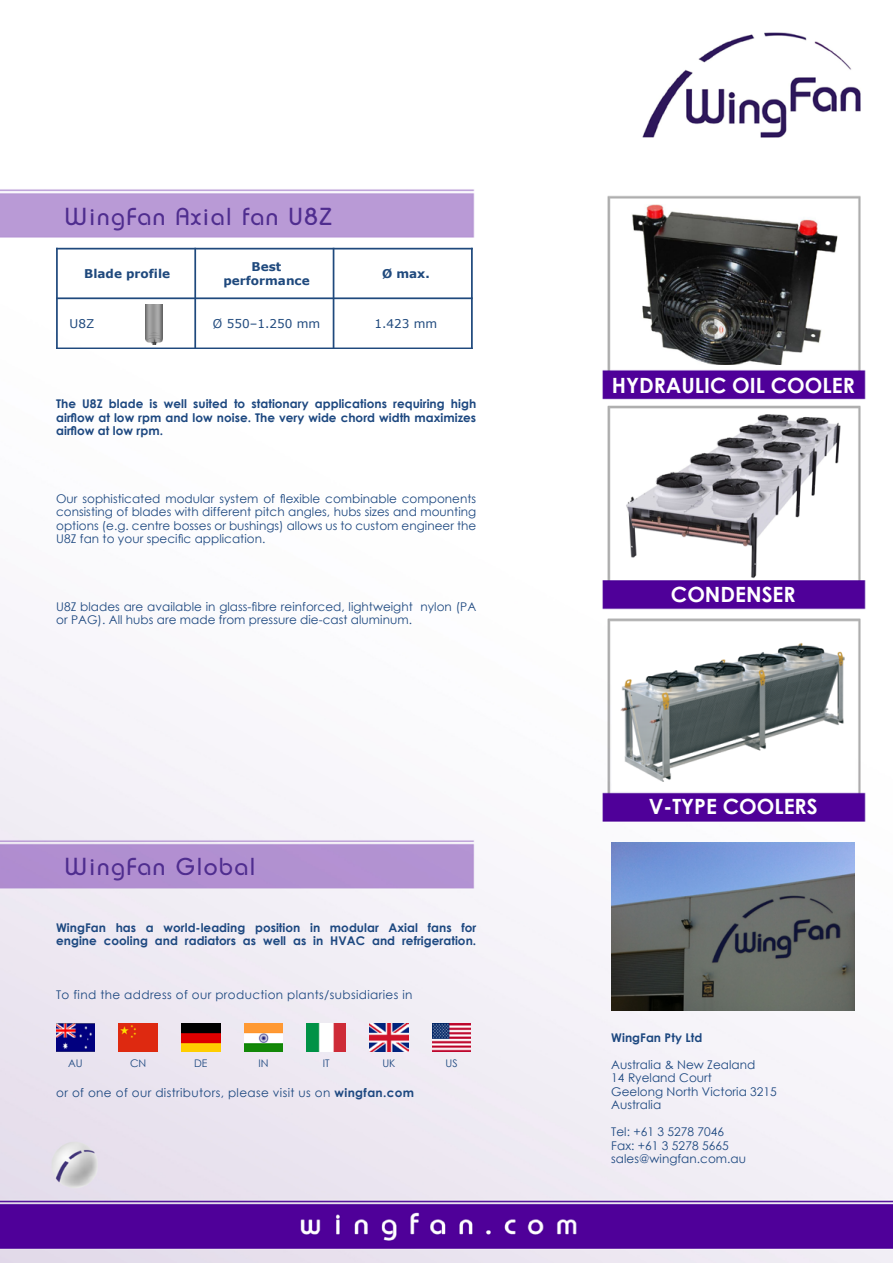
<style>
.page{position:relative;width:893px;height:1263px;background:#fff}
.page>*{position:absolute;margin:0;border:0;box-sizing:border-box;transform-origin:0 0}
.t1{font:25.5px "Opal";letter-spacing:.05em;color:#4f2d8f}
.t2{font:700 21px "Century Gothic";color:#fff}
.t3{font:12px/13.5px "Century Gothic";letter-spacing:.005em;color:#1d4880}
.t4{font:700 12px/13.5px "Century Gothic";letter-spacing:.005em;color:#1d4880}
.t5{font:12px "Century Gothic";letter-spacing:.03em;color:#1d4880}
.t6{font:700 12px/13.8px "Verdana";color:#1f497d;text-align:center}
.t7{font:12px "Verdana";color:#1f497d}
.t8{font:10.5px "Century Gothic";color:#1d4880}
.s1{font-weight:700}
</style>
<div class="page">
<img style="left:0;top:32px;width:893px;height:1231px">
<img style="left:56px;top:1023px;width:39px;height:28px">
<img style="left:119px;top:1023px;width:38px;height:29px">
<img style="left:181px;top:1023px;width:39px;height:29px">
<img style="left:244px;top:1023px;width:39px;height:29px">
<img style="left:307px;top:1023px;width:39px;height:29px">
<img style="left:369px;top:1023px;width:39px;height:29px">
<img style="left:432px;top:1023px;width:39px;height:29px">
<img style="left:612px;top:623px;width:243px;height:168px">
<img style="left:623px;top:411px;width:219px;height:168px">
<hr style="left:196px;top:247px;width:1px;height:51px;background:#fff">
<hr style="left:335px;top:247px;width:2px;height:51px;background:#fff">
<hr style="left:474px;top:247px;width:2px;height:51px;background:#fff">
<hr style="left:56px;top:247px;width:420px;height:2px;background:#fff">
<hr style="left:194px;top:248px;width:2px;height:101px;background:#1f497d">
<hr style="left:333px;top:248px;width:1px;height:101px;background:#1f497d">
<hr style="left:56px;top:297px;width:417px;height:2px;background:#1f497d">
<hr style="left:56px;top:248px;width:2px;height:50px;background:#1f497d">
<hr style="left:56px;top:298px;width:2px;height:51px;background:#1f497d">
<hr style="left:471px;top:248px;width:2px;height:50px;background:#1f497d">
<hr style="left:471px;top:298px;width:2px;height:51px;background:#1f497d">
<hr style="left:56px;top:248px;width:139px;height:1px;background:#1f497d">
<hr style="left:195px;top:248px;width:278px;height:1px;background:#1f497d">
<hr style="left:56px;top:347px;width:417px;height:2px;background:#1f497d">
<img style="left:146px;top:304px;width:16px;height:40px">
<img style="left:631px;top:205px;width:208px;height:160px">
<img style="left:611px;top:842px;width:244px;height:168px">
<h1 class="t1" style="left:65px;top:201px;width:269px">WingFan Axial fan U8Z</h1>
<p class="t6" style="left:84px;top:266px;width:88px">Blade profile</p>
<p class="t6" style="left:223px;top:259px;width:88px">Best performance</p>
<p class="t6" style="left:382px;top:266px;width:49px">Ø max.</p>
<p class="t7" style="left:70px;top:316px;width:26px">U8Z</p>
<p class="t7" style="left:213px;top:316px;width:109px">Ø 550–1.250 mm</p>
<p class="t7" style="left:374px;top:316px;width:64px">1.423 mm</p>
<p class="t4" style="left:56px;top:397px;width:422px;text-align:justify">The U8Z blade is well suited to stationary applications requiring high airflow at low rpm and low noise. The very wide chord width maximizes airflow at low rpm.</p>
<p class="t3" style="left:56px;top:491px;width:422px;text-align:justify">Our sophisticated modular system of flexible combinable components consisting of blades with different pitch angles, hubs sizes and mounting options (e.g. centre bosses or bushings) allows us to custom engineer the U8Z fan to your specific application.</p>
<p class="t3" style="left:56px;top:599px;width:422px">U8Z blades are available in glass-fibre reinforced, lightweight nylon (PA or PAG). All hubs are made from pressure die-cast aluminum.</p>
<h1 class="t1" style="left:65px;top:851px;width:192px">WingFan Global</h1>
<p class="t4" style="left:56px;top:920px;width:422px">WingFan has a world-leading position in modular Axial fans for engine cooling and radiators as well as in HVAC and refrigeration.</p>
<p class="t5" style="left:56px;top:986px;width:358px">To find the address of our production plants/subsidiaries in</p>
<p class="t8" style="left:68px;top:1056px;width:16px">AU</p>
<p class="t8" style="left:130px;top:1056px;width:18px">CN</p>
<p class="t8" style="left:194px;top:1056px;width:15px">DE</p>
<p class="t8" style="left:258px;top:1056px;width:12px">IN</p>
<p class="t8" style="left:323px;top:1056px;width:8px">IT</p>
<p class="t8" style="left:382px;top:1056px;width:15px">UK</p>
<p class="t8" style="left:445px;top:1056px;width:14px">US</p>
<p class="t5" style="left:56px;top:1084px;width:360px">or of one of our distributors, please visit us on <span class="s1">wingfan.com</span></p>
<h2 class="t2" style="left:612px;top:369px;width:245px">HYDRAULIC OIL COOLER</h2>
<h2 class="t2" style="left:671px;top:579px;width:126px">CONDENSER</h2>
<h2 class="t2" style="left:649px;top:790px;width:170px">V-TYPE COOLERS</h2>
<p class="t4" style="left:611px;top:1030px;width:92px">WingFan Pty Ltd</p>
<p class="t3" style="left:611px;top:1057px;width:167px">Australia &amp; New Zealand<br>14 Ryeland Court<br>Geelong North Victoria 3215<br>Australia</p>
<p class="t3" style="left:611px;top:1125px;width:136px">Tel: +61 3 5278 7046<br>Fax: +61 3 5278 5665 sales@wingfan.com.au</p>
</div>
